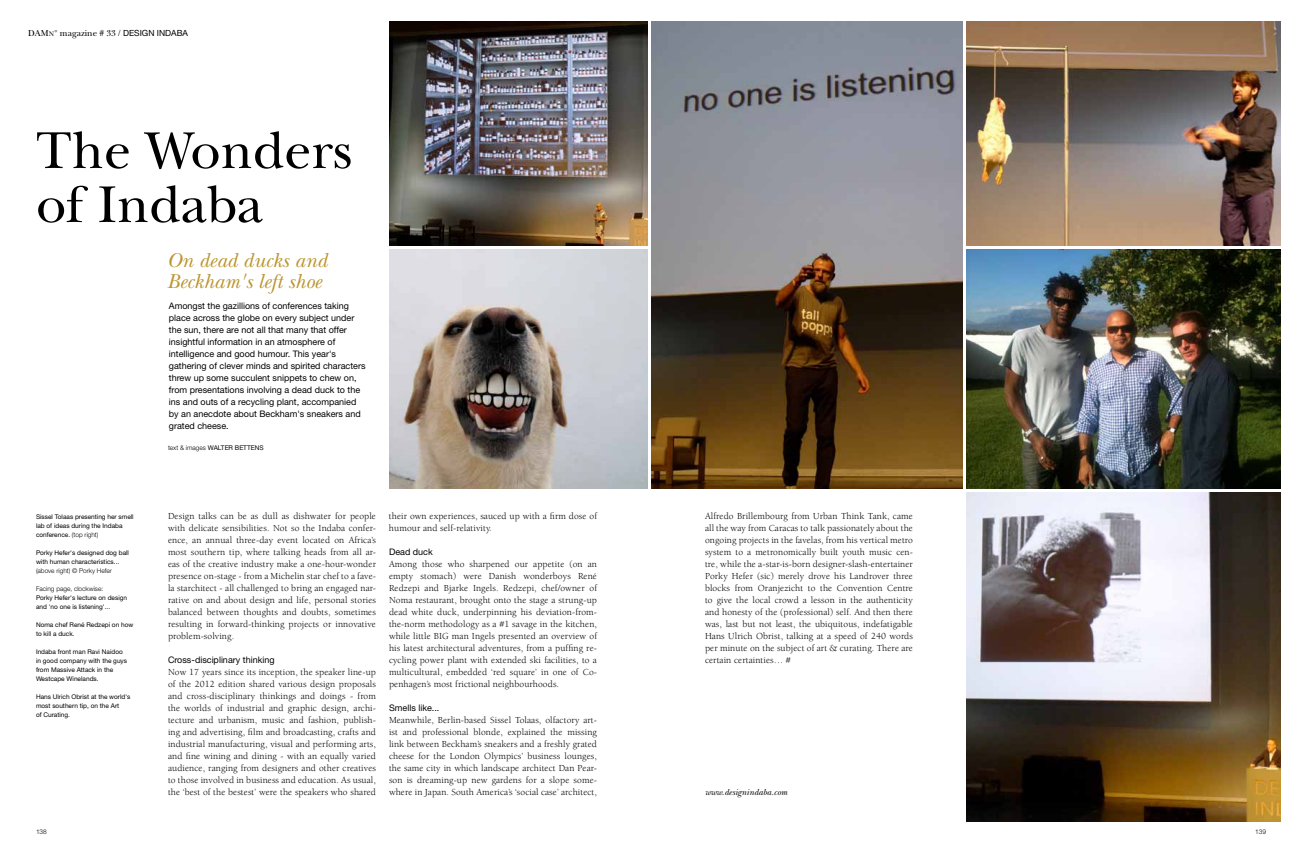
<style>
.page{position:relative;width:1302px;height:852px;background:#fff}
.page>*{position:absolute;margin:0;border:0;box-sizing:border-box;transform-origin:0 0}
.t1{font:54px/54px "New Baskerville";color:#000}
.t2{font:italic 21px/21px "New Baskerville";color:#bc9632}
.t3{font:9.5px/12px "Berkeley";letter-spacing:.01em;color:#000;text-align:justify}
.t4{font:9px/12px "Helvetica Neue";color:#000}
.t5{font:9px "New Baskerville";color:#000}
.t6{font:italic 9px "New Baskerville";color:#000}
.t7{font:6.5px/9px "Helvetica Neue";color:#000}
.t8{font:300 6.5px "Helvetica Neue";color:#000}
.s1{font-size:7px}
.s2{font-family:"Times"}
.s3{font-family:"Helvetica Neue";font-size:8.5px}
.s4{font-weight:300}
</style>
<div class="page">
<img style="left:966px;top:492px;width:315px;height:330px">
<img style="left:966px;top:249px;width:315px;height:240px">
<img style="left:966px;top:21px;width:315px;height:225px">
<img style="left:651px;top:21px;width:312px;height:468px">
<img style="left:389px;top:249px;width:259px;height:240px">
<img style="left:389px;top:21px;width:259px;height:225px">
<p class="t5" style="left:28px;top:28px;width:161px">DAM<span class="s1">N</span>° magazine # 33 <span class="s2">/</span> <span class="s3">DESIGN INDABA</span></p>
<h1 class="t1" style="left:36px;top:124px;width:318px">The Wonders of Indaba</h1>
<h2 class="t2" style="left:167px;top:250px;width:162px">On dead ducks and<br>Beckham's left shoe</h2>
<p class="t4" style="left:169px;top:300px;width:198px">Amongst the gazillions of conferences taking place across the globe on every subject under the sun, there are not all that many that offer insightful information in an atmosphere of intelligence and good humour. This year's gathering of clever minds and spirited characters threw up some succulent snippets to chew on, from presentations involving a dead duck to the ins and outs of a recycling plant, accompanied by an anecdote about Beckham's sneakers and grated cheese.</p>
<p class="t7" style="left:36px;top:512px;width:99px">Sissel Tolaas presenting her smell lab of ideas during the Indaba conference. <span class="s4">(top right)</span></p>
<p class="t7" style="left:36px;top:548px;width:95px">Porky Hefer's designed dog ball with human characteristics...</p>
<p class="t8" style="left:36px;top:567px;width:78px">(above right) © Porky Hefer</p>
<p class="t8" style="left:36px;top:585px;width:69px">Facing page, clockwise:</p>
<p class="t7" style="left:36px;top:593px;width:93px">Porky Hefer's lecture on design and 'no one is listening'...</p>
<p class="t7" style="left:36px;top:620px;width:99px">Noma chef René Redzepi on how to kill a duck.</p>
<p class="t7" style="left:36px;top:647px;width:93px">Indaba front man Ravi Naidoo in good company with the guys from Massive Attack in the<br>Westcape Winelands.</p>
<p class="t7" style="left:36px;top:692px;width:96px">Hans Ulrich Obrist at the world's most southern tip, on the Art<br>of Curating.</p>
<p class="t7" style="left:168px;top:443px;width:97px"><span class="s4">text &amp; images</span> WALTER BETTENS</p>
<p class="t3" style="left:168px;top:510px;width:210px">Design talks can be as dull as dishwater for people with delicate sensibilities. Not so the Indaba confer&shy;ence, an annual three-day event located on Africa’s most southern tip, where talking heads from all ar&shy;eas of the creative industry make a one-hour-wonder presence on-stage - from a Michelin star chef to a fave&shy;la starchitect - all challenged to bring an engaged nar&shy;rative on and about design and life, personal stories balanced between thoughts and doubts, sometimes resulting in forward-thinking projects or innovative problem-solving.</p>
<p class="t4" style="left:168px;top:654px;width:108px">Cross-disciplinary thinking</p>
<p class="t3" style="left:168px;top:666px;width:210px">Now 17 years since its inception, the speaker line-up of the 2012 edition shared various design proposals and cross-disciplinary thinkings and doings - from the worlds of industrial and graphic design, archi&shy;tecture and urbanism, music and fashion, publish&shy;ing and advertising, film and broadcasting, crafts and industrial manufacturing, visual and performing arts, and fine wining and dining - with an equally varied audience, ranging from designers and other creatives to those involved in business and education. As usual, the ‘best of the bestest’ were the speakers who shared</p>
<p class="t3" style="left:389px;top:510px;width:210px">their own experiences, sauced up with a firm dose of humour and self-relativity.</p>
<p class="t4" style="left:389px;top:546px;width:45px">Dead duck</p>
<p class="t3" style="left:389px;top:558px;width:210px">Among those who sharpened our appetite (on an empty stomach) were Danish wonderboys René Redzepi and Bjarke Ingels. Redzepi, chef/owner of Noma restaurant, brought onto the stage a strung-up dead white duck, underpinning his deviation-from&shy;the-norm methodology as a #1 savage in the kitchen, while little BIG man Ingels presented an overview of his latest architectural adventures, from a puffing re&shy;cycling power plant with extended ski facilities, to a multicultural, embedded ‘red square’ in one of Co&shy;penhagen’s most frictional neighbourhoods.</p>
<p class="t4" style="left:389px;top:702px;width:52px">Smells like...</p>
<p class="t3" style="left:389px;top:714px;width:210px">Meanwhile, Berlin-based Sissel Tolaas, olfactory art&shy;ist and professional blonde, explained the missing link between Beckham’s sneakers and a freshly grated cheese for the London Olympics’ business lounges, the same city in which landscape architect Dan Pear&shy;son is dreaming-up new gardens for a slope some&shy;where in Japan. South America’s ‘social case’ architect,</p>
<p class="t3" style="left:705px;top:510px;width:210px">Alfredo Brillembourg from Urban Think Tank, came all the way from Caracas to talk passionately about the ongoing projects in the favelas, from his vertical metro system to a metronomically built youth music cen&shy;tre, while the a-star-is-born designer-slash-entertainer Porky Hefer (sic) merely drove his Landrover three blocks from Oranjezicht to the Convention Centre to give the local crowd a lesson in the authenticity and honesty of the (professional) self. And then there was, last but not least, the ubiquitous, indefatigable Hans Ulrich Obrist, talking at a speed of 240 words per minute on the subject of art &amp; curating. There are certain certainties… #</p>
<p class="t6" style="left:705px;top:787px;width:84px">www.designindaba.com</p>
<p class="t8" style="left:36px;top:828px;width:12px">138</p>
<p class="t8" style="left:1255px;top:828px;width:12px">139</p>
</div>
